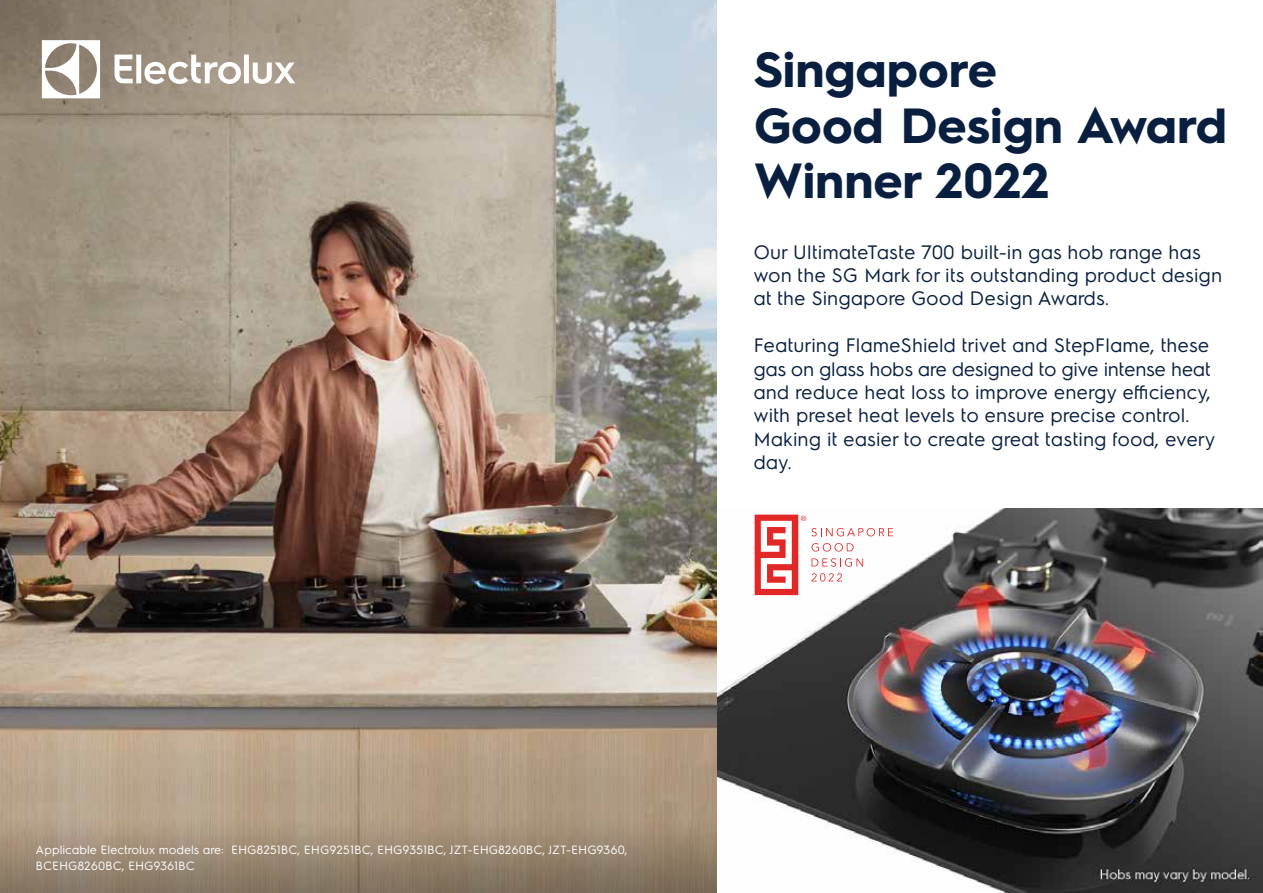
<style>
.page{position:relative;width:1263px;height:893px;background:#fff}
.page>*{position:absolute;margin:0;border:0;box-sizing:border-box;transform-origin:0 0}
.t1{font:700 49.5px/55.5px "Electrolux Sans";color:#091f40}
.t2{font:19.5px/23.4px "Electrolux Sans";color:#091f40}
.t3{font:12px/16.5px "Electrolux Sans";color:#fff}
</style>
<div class="page">
<img style="left:717px;top:509px;width:546px;height:384px">
<img style="left:0;top:0;width:717px;height:775px">
<svg style="left:0;top:775px;width:717px;height:118px;background:#a28f78"></svg>
<svg style="left:42px;top:40px;width:58px;height:58px"></svg>
<svg style="left:115px;top:55px;width:180px;height:29px"></svg>
<svg style="left:755px;top:515px;width:138px;height:80px"></svg>
<h1 class="t1" style="left:754px;top:39px;width:475px">Singapore<br>Good Design Award<br>Winner 2022</h1>
<p class="t2" style="left:753px;top:239px;width:470px">Our UltimateTaste 700 built-in gas hob range has won the SG Mark for its outstanding product design at the Singapore Good Design Awards.</p>
<p class="t2" style="left:753px;top:332px;width:463px">Featuring FlameShield trivet and StepFlame, these gas on glass hobs are designed to give intense heat and reduce heat loss to improve energy efficiency, with preset heat levels to ensure precise control.<br>Making it easier to create great tasting food, every day.</p>
<p class="t3" style="left:35px;top:841px;width:594px">Applicable Electrolux models are: EHG8251BC, EHG9251BC, EHG9351BC, JZT-EHG8260BC, JZT-EHG9360,<br>BCEHG8260BC, EHG9361BC</p>
</div>
